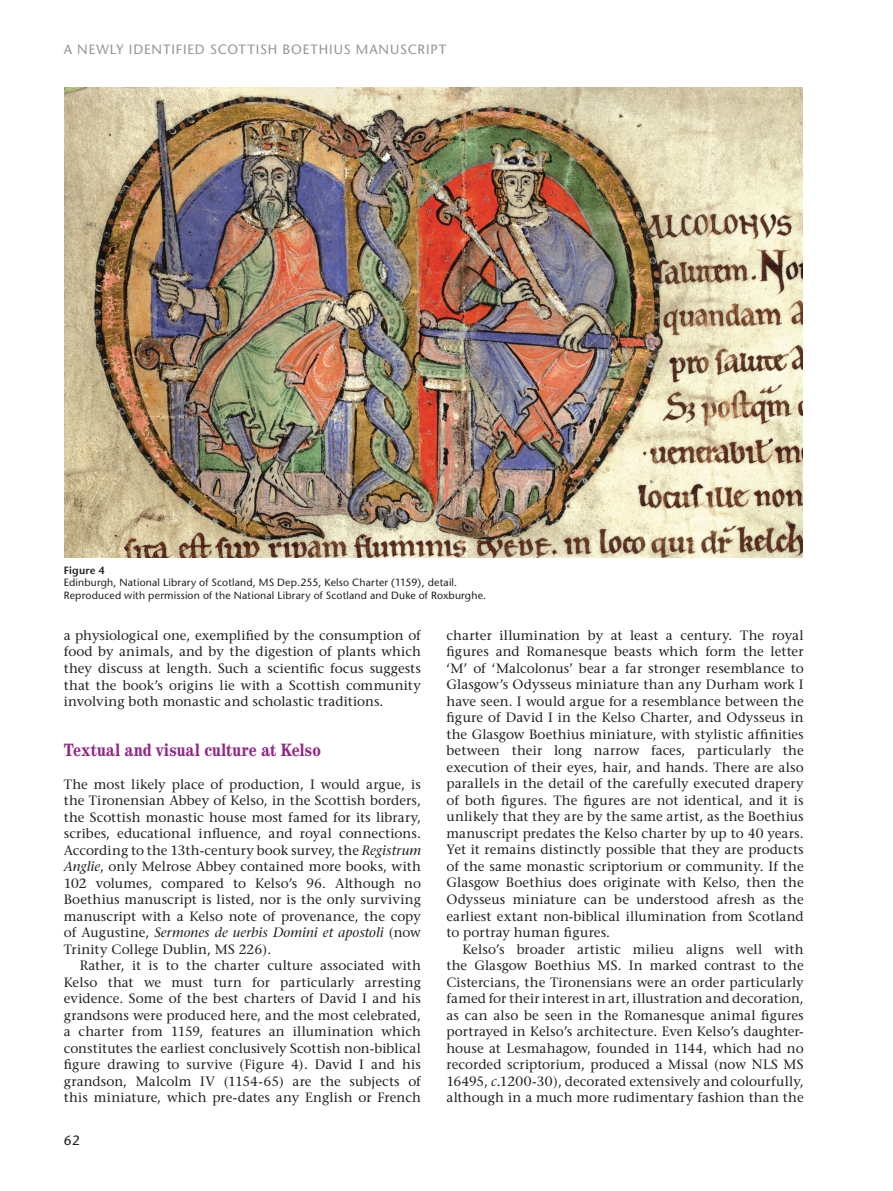
<style>
.page{position:relative;width:893px;height:1191px;background:#fff}
.page>*{position:absolute;margin:0;border:0;box-sizing:border-box;transform-origin:0 0}
.t1{font:700 condensed 18px "Century IT Cby BT";letter-spacing:-.005em;color:#922684}
.t2{font:13.5px/16.5px "Stone Serif";letter-spacing:.005em;color:#231f20;text-align:justify}
.t3{font:13.5px "Stone Sans";color:#939598}
.t4{font:13.5px "Stone Sans";color:#231f20}
.t5{font:10.5px/12.5px "Stone Sans";letter-spacing:.015em;color:#231f20}
.t6{font:600 10.5px "Stone Sans";letter-spacing:.02em;color:#231f20}
.s1{font-style:italic}
</style>
<div class="page">
<img style="left:65px;top:87px;width:738px;height:470px">
<p class="t3" style="left:64px;top:41px;width:24px">A newly</p>
<p class="t3" style="left:129px;top:41px;width:9px">identified</p>
<p class="t3" style="left:210px;top:41px;width:17px">Scottish</p>
<p class="t3" style="left:283px;top:41px;width:18px">Boethius</p>
<p class="t3" style="left:356px;top:41px;width:10px">manuscript</p>
<p class="t6" style="left:64px;top:564px;width:42px">Figure 4</p>
<p class="t5" style="left:64px;top:576px;width:424px">Edinburgh, National Library of Scotland, MS Dep.255, Kelso Charter (1159), detail.<br>Reproduced with permission of the National Library of Scotland and Duke of Roxburghe.</p>
<p class="t2" style="left:64px;top:627px;width:359px">a physiological one, exemplified by the consumption of food by animals, and by the digestion of plants which they discuss at length. Such a scientific focus suggests that the book’s origins lie with a Scottish community involving both monastic and scholastic traditions.</p>
<h1 class="t1" style="left:64px;top:738px;width:259px">Textual and visual culture at Kelso</h1>
<p class="t2" style="left:64px;top:775px;width:359px">The most likely place of production, I would argue, is the Tironensian Abbey of Kelso, in the Scottish borders, the Scottish monastic house most famed for its library, scribes, educational influence, and royal connections.<br>According to the 13th-century book survey, the <span class="s1">Registrum Anglie</span>, only Melrose Abbey contained more books, with 102 volumes, compared to Kelso’s 96. Although no Boethius manuscript is listed, nor is the only surviving manuscript with a Kelso note of provenance, the copy of Augustine, <span class="s1">Sermones de uerbis Domini et apostoli</span> (now Trinity College Dublin, MS 226).</p>
<p class="t2" style="left:64px;top:957px;width:359px;text-indent:16px">Rather, it is to the charter culture associated with Kelso that we must turn for particularly arresting evidence. Some of the best charters of David I and his grandsons were produced here, and the most celebrated, a charter from 1159, features an illumination which constitutes the earliest conclusively Scottish non-biblical figure drawing to survive (Figure 4). David I and his grandson, Malcolm IV (1154-65) are the subjects of this miniature, which pre-dates any English or French</p>
<p class="t4" style="left:64px;top:1131px;width:18px">62</p>
<p class="t2" style="left:446px;top:627px;width:359px">charter illumination by at least a century. The royal figures and Romanesque beasts which form the letter ‘M’ of ‘Malcolonus’ bear a far stronger resemblance to Glasgow’s Odysseus miniature than any Durham work I have seen. I would argue for a resemblance between the figure of David I in the Kelso Charter, and Odysseus in the Glasgow Boethius miniature, with stylistic affinities between their long narrow faces, particularly the execution of their eyes, hair, and hands. There are also parallels in the detail of the carefully executed drapery of both figures. The figures are not identical, and it is unlikely that they are by the same artist, as the Boethius manuscript predates the Kelso charter by up to 40 years.<br>Yet it remains distinctly possible that they are products of the same monastic scriptorium or community. If the Glasgow Boethius does originate with Kelso, then the Odysseus miniature can be understood afresh as the earliest extant non-biblical illumination from Scotland to portray human figures.</p>
<p class="t2" style="left:446px;top:940px;width:359px;text-indent:16px">Kelso’s broader artistic milieu aligns well with the Glasgow Boethius MS. In marked contrast to the Cistercians, the Tironensians were an order particularly famed for their interest in art, illustration and decoration, as can also be seen in the Romanesque animal figures portrayed in Kelso’s architecture. Even Kelso’s daughter&shy;house at Lesmahagow, founded in 1144, which had no recorded scriptorium, produced a Missal (now NLS MS 16495, <span class="s1">c.</span>1200-30), decorated extensively and colourfully, although in a much more rudimentary fashion than the</p>
</div>
